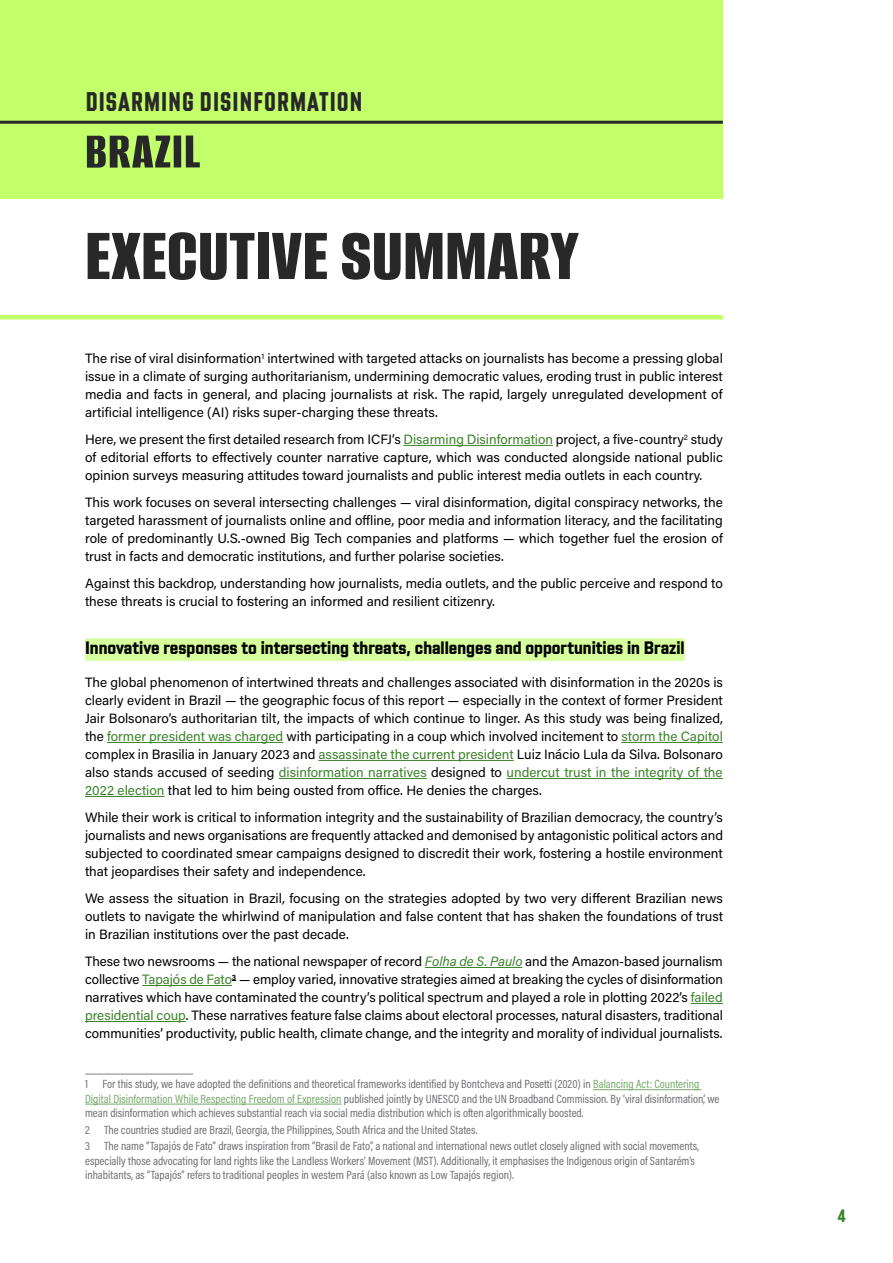
<style>
.page{position:relative;width:893px;height:1263px;background:#fff}
.page>*{position:absolute;margin:0;border:0;box-sizing:border-box;transform-origin:0 0}
.t1{font:800 78px "Alumni Sans";color:#292829}
.t2{font:800 54px "Alumni Sans";letter-spacing:.015em;color:#292829}
.t3{font:700 condensed 27px "Shuttleblock";letter-spacing:.04em;color:#292829}
.t4{font:700 condensed 18px "Shuttleblock";color:#000}
.t5{font:700 condensed 18px "Shuttleblock";color:#3b822a}
.t6{font:13.5px/18px "Acumin Pro";color:#000;text-align:justify}
.t7{font:12px/14.4px "Acumin Pro Cond";color:#6d6e71}
.s1{color:#3b822a}
.s2{font-style:italic;color:#3b822a}
.s3{color:#76a86a}
</style>
<div class="page">
<div style="left:0;top:0;width:723px;height:198px;background:#c3ff6b"></div>
<hr style="left:403px;top:445px;width:150px;height:1px;background:#3b822a">
<div style="left:85px;top:638px;width:600px;height:23px;background:#d8ff9e"></div>
<hr style="left:107px;top:742px;width:176px;height:1px;background:#3b822a">
<hr style="left:621px;top:742px;width:102px;height:1px;background:#3b822a">
<hr style="left:318px;top:760px;width:196px;height:1px;background:#3b822a">
<hr style="left:279px;top:778px;width:148px;height:1px;background:#3b822a">
<hr style="left:507px;top:778px;width:216px;height:1px;background:#3b822a">
<hr style="left:85px;top:796px;width:80px;height:1px;background:#3b822a">
<hr style="left:425px;top:967px;width:97px;height:1px;background:#3b822a">
<hr style="left:142px;top:985px;width:90px;height:1px;background:#3b822a">
<hr style="left:691px;top:1003px;width:32px;height:1px;background:#3b822a">
<hr style="left:85px;top:1021px;width:101px;height:1px;background:#3b822a">
<hr style="left:85px;top:1074px;width:108px;height:1px;background:#808285">
<hr style="left:593px;top:1089px;width:109px;height:1px;background:#76a86a">
<hr style="left:85px;top:1104px;width:257px;height:1px;background:#76a86a">
<hr style="left:0;top:121px;width:723px;height:3px;background:#292829">
<div style="left:0;top:315px;width:723px;height:5px;background:#c3ff6b"></div>
<h3 class="t3" style="left:86px;top:86px;width:278px">DISARMING DISINFORMATION</h3>
<h2 class="t2" style="left:85px;top:120px;width:117px">BRAZIL</h2>
<h1 class="t1" style="left:85px;top:210px;width:496px">EXECUTIVE SUMMARY</h1>
<p class="t6" style="left:85px;top:349px;width:639px">The rise of viral disinformation<sup>1</sup> intertwined with targeted attacks on journalists has become a pressing global issue in a climate of surging authoritarianism, undermining democratic values, eroding trust in public interest media and facts in general, and placing journalists at risk. The rapid, largely unregulated development of artificial intelligence (AI) risks super-charging these threats.</p>
<p class="t6" style="left:85px;top:430px;width:639px">Here, we present the first detailed research from ICFJ’s <span class="s1">Disarming Disinformation</span> project, a five-country<sup>2</sup> study of editorial efforts to effectively counter narrative capture, which was conducted alongside national public opinion surveys measuring attitudes toward journalists and public interest media outlets in each country.</p>
<p class="t6" style="left:85px;top:493px;width:639px">This work focuses on several intersecting challenges — viral disinformation, digital conspiracy networks, the targeted harassment of journalists online and offline, poor media and information literacy, and the facilitating role of predominantly U.S.-owned Big Tech companies and platforms — which together fuel the erosion of trust in facts and democratic institutions, and further polarise societies.</p>
<p class="t6" style="left:85px;top:574px;width:639px">Against this backdrop, understanding how journalists, media outlets, and the public perceive and respond to these threats is crucial to fostering an informed and resilient citizenry.</p>
<h3 class="t4" style="left:85px;top:636px;width:601px">Innovative responses to intersecting threats, challenges and opportunities in Brazil</h3>
<p class="t6" style="left:85px;top:673px;width:639px">The global phenomenon of intertwined threats and challenges associated with disinformation in the 2020s is clearly evident in Brazil — the geographic focus of this report — especially in the context of former President Jair Bolsonaro’s authoritarian tilt, the impacts of which continue to linger. As this study was being finalized, the <span class="s1">former president was charged</span> with participating in a coup which involved incitement to <span class="s1">storm the Capitol </span>complex in Brasilia in January 2023 and <span class="s1">assassinate the current president</span> Luiz Inácio Lula da Silva. Bolsonaro also stands accused of seeding <span class="s1">disinformation narratives</span> designed to <span class="s1">undercut trust in the integrity of the 2022 election</span> that led to him being ousted from office. He denies the charges.</p>
<p class="t6" style="left:85px;top:808px;width:639px">While their work is critical to information integrity and the sustainability of Brazilian democracy, the country’s journalists and news organisations are frequently attacked and demonised by antagonistic political actors and subjected to coordinated smear campaigns designed to discredit their work, fostering a hostile environment that jeopardises their safety and independence.</p>
<p class="t6" style="left:85px;top:889px;width:639px">We assess the situation in Brazil, focusing on the strategies adopted by two very different Brazilian news outlets to navigate the whirlwind of manipulation and false content that has shaken the foundations of trust in Brazilian institutions over the past decade.</p>
<p class="t6" style="left:85px;top:952px;width:639px">These two newsrooms — the national newspaper of record <span class="s2">Folha de S. Paulo</span> and the Amazon-based journalism collective <span class="s1">Tapajós de Fato</span><sup>3</sup> — employ varied, innovative strategies aimed at breaking the cycles of disinformation narratives which have contaminated the country’s political spectrum and played a role in plotting 2022’s <span class="s1">failed presidential coup</span>. These narratives feature false claims about electoral processes, natural disasters, traditional communities’ productivity, public health, climate change, and the integrity and morality of individual journalists.</p>
<p class="t7" style="left:85px;top:1077px;width:636px">1 For this study, we have adopted the definitions and theoretical frameworks identified by Bontcheva and Posetti (2020) in <span class="s3">Balancing Act: Countering<br>Digital Disinformation While Respecting Freedom of Expression</span> published jointly by UNESCO and the UN Broadband Commission. By ‘viral disinformation’, we mean disinformation which achieves substantial reach via social media distribution which is often algorithmically boosted.</p>
<p class="t7" style="left:85px;top:1121px;width:615px;line-height:16.5px">2 The countries studied are Brazil, Georgia, the Philippines, South Africa and the United States.<br>3 The name “Tapajós de Fato” draws inspiration from “Brasil de Fato”, a national and international news outlet closely aligned with social movements,</p>
<p class="t7" style="left:85px;top:1153px;width:611px">especially those advocating for land rights like the Landless Workers’ Movement (MST). Additionally, it emphasises the Indigenous origin of Santarém’s inhabitants, as “Tapajós” refers to traditional peoples in western Pará (also known as Low Tapajós region).</p>
<h3 class="t5" style="left:838px;top:1205px;width:9px">4</h3>
</div>
